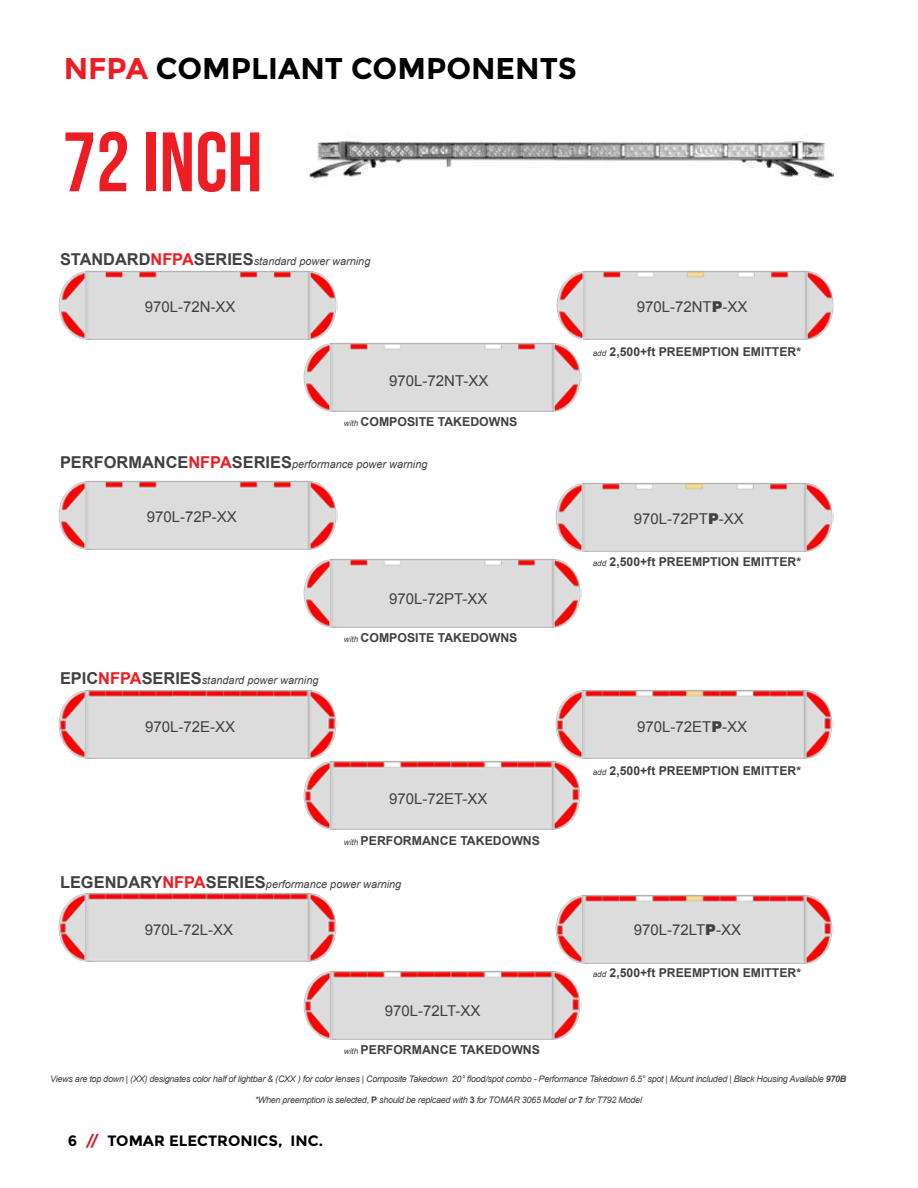
<style>
.page{position:relative;width:918px;height:1188px;background:#fff}
.page>*{position:absolute;margin:0;border:0;box-sizing:border-box;transform-origin:0 0}
.t1{font:84px "Bebas Neue";color:#ed1d24}
.t2{font:700 30px "Montserrat";color:#000}
.t3{font:15px "Arial";color:#414042}
.t4{font:700 15px "Montserrat";color:#000}
.t5{font:700 12.3px "Arial";color:#414042}
.t6{font:700 12.15px "Arial";color:#414042}
.t7{font:italic 10.95px "Arial";color:#414042}
.t8{font:italic 9px "Arial";letter-spacing:-.03em;color:#414042}
.s1{color:#ed1d24}
.s2{font-weight:700;font-style:normal;font-size:16.35px}
.s3{font-weight:700;font-style:normal;font-size:16.35px;color:#ed1d24}
.s4{font-weight:400;font-style:italic;font-size:8.25px}
.s5{font-weight:900}
.s6{font-weight:400;font-style:italic;font-size:8.1px}
.s7{font-weight:700}
.s8{font-weight:700;font-style:normal}
.s9{color:#c4202d}
</style>
<div class="page">
<img style="left:309px;top:141px;width:525px;height:42px">
<img style="left:555px;top:689px;width:279px;height:70px">
<img style="left:303px;top:760px;width:279px;height:70px">
<img style="left:58px;top:689px;width:279px;height:70px">
<img style="left:555px;top:894px;width:279px;height:70px">
<img style="left:303px;top:970px;width:279px;height:70px">
<img style="left:58px;top:892px;width:279px;height:70px">
<img style="left:556px;top:270px;width:277px;height:70px">
<img style="left:303px;top:342px;width:279px;height:70px">
<img style="left:58px;top:270px;width:279px;height:70px">
<img style="left:555px;top:482px;width:279px;height:70px">
<img style="left:303px;top:558px;width:279px;height:70px">
<img style="left:58px;top:480px;width:279px;height:70px">
<h2 class="t2" style="left:64px;top:50px;width:515px"><span class="s1">NFPA</span> COMPLIANT COMPONENTS</h2>
<h1 class="t1" style="left:63px;top:115px;width:202px">72 INCH</h1>
<p class="t7" style="left:60px;top:254px;width:312px"><span class="s2">STANDARD</span><span class="s3">NFPA</span><span class="s2">SERIES</span>standard power warning</p>
<h3 class="t3" style="left:145px;top:297px;width:92px">970L-72N-XX</h3>
<h3 class="t3" style="left:389px;top:371px;width:101px">970L-72NT-XX</h3>
<h3 class="t5" style="left:344px;top:414px;width:175px"><span class="s4">with</span> COMPOSITE TAKEDOWNS</h3>
<p class="t7" style="left:60px;top:457px;width:369px"><span class="s2">PERFORMANCE</span><span class="s3">NFPA</span><span class="s2">SERIES</span>performance power warning</p>
<h3 class="t3" style="left:147px;top:507px;width:92px">970L-72P-XX</h3>
<p class="t7" style="left:60px;top:673px;width:260px"><span class="s2">EPIC</span><span class="s3">NFPA</span><span class="s2">SERIES</span>standard power warning</p>
<h3 class="t3" style="left:145px;top:717px;width:92px">970L-72E-XX</h3>
<h3 class="t3" style="left:389px;top:589px;width:100px">970L-72PT-XX</h3>
<h3 class="t5" style="left:344px;top:630px;width:175px"><span class="s4">with</span> COMPOSITE TAKEDOWNS</h3>
<h3 class="t3" style="left:389px;top:789px;width:100px">970L-72ET-XX</h3>
<h3 class="t5" style="left:344px;top:832px;width:198px"><span class="s4">with</span> PERFORMANCE TAKEDOWNS</h3>
<p class="t7" style="left:60px;top:877px;width:343px"><span class="s2">LEGENDARY</span><span class="s3">NFPA</span><span class="s2">SERIES</span>performance power warning</p>
<h3 class="t3" style="left:145px;top:920px;width:90px">970L-72L-XX</h3>
<h3 class="t3" style="left:385px;top:1001px;width:97px">970L-72LT-XX</h3>
<h3 class="t5" style="left:344px;top:1042px;width:198px"><span class="s4">with</span> PERFORMANCE TAKEDOWNS</h3>
<h3 class="t3" style="left:637px;top:297px;width:112px">970L-72NT<span class="s5">P</span>-XX</h3>
<h3 class="t6" style="left:593px;top:344px;width:210px"><span class="s6">add</span> 2,500+ft PREEMPTION EMITTER*</h3>
<h3 class="t3" style="left:634px;top:509px;width:112px">970L-72PT<span class="s5">P</span>-XX</h3>
<h3 class="t6" style="left:593px;top:553px;width:210px"><span class="s6">add</span> 2,500+ft PREEMPTION EMITTER*</h3>
<h3 class="t3" style="left:637px;top:717px;width:112px">970L-72ET<span class="s5">P</span>-XX</h3>
<h3 class="t6" style="left:593px;top:762px;width:210px"><span class="s6">add</span> 2,500+ft PREEMPTION EMITTER*</h3>
<h3 class="t3" style="left:634px;top:920px;width:109px">970L-72LT<span class="s5">P</span>-XX</h3>
<h3 class="t6" style="left:593px;top:964px;width:210px"><span class="s6">add</span> 2,500+ft PREEMPTION EMITTER*</h3>
<p class="t8" style="left:50px;top:1073px;width:798px">Views are top down | (XX) designates color half of lightbar &amp; (CXX ) for color lenses | Composite Takedown 20° flood/spot combo - Performance Takedown 6.5° spot | Mount included | Black Housing Available <span class="s7">970B</span></p>
<p class="t8" style="left:255px;top:1094px;width:389px">*When preemption is selected, <span class="s8">P</span> should be replcaed with <span class="s8">3</span> for TOMAR 3065 Model or <span class="s8">7</span> for T792 Model</p>
<h3 class="t4" style="left:68px;top:1132px;width:257px">6 <span class="s9">//</span> TOMAR ELECTRONICS, INC.</h3>
</div>
